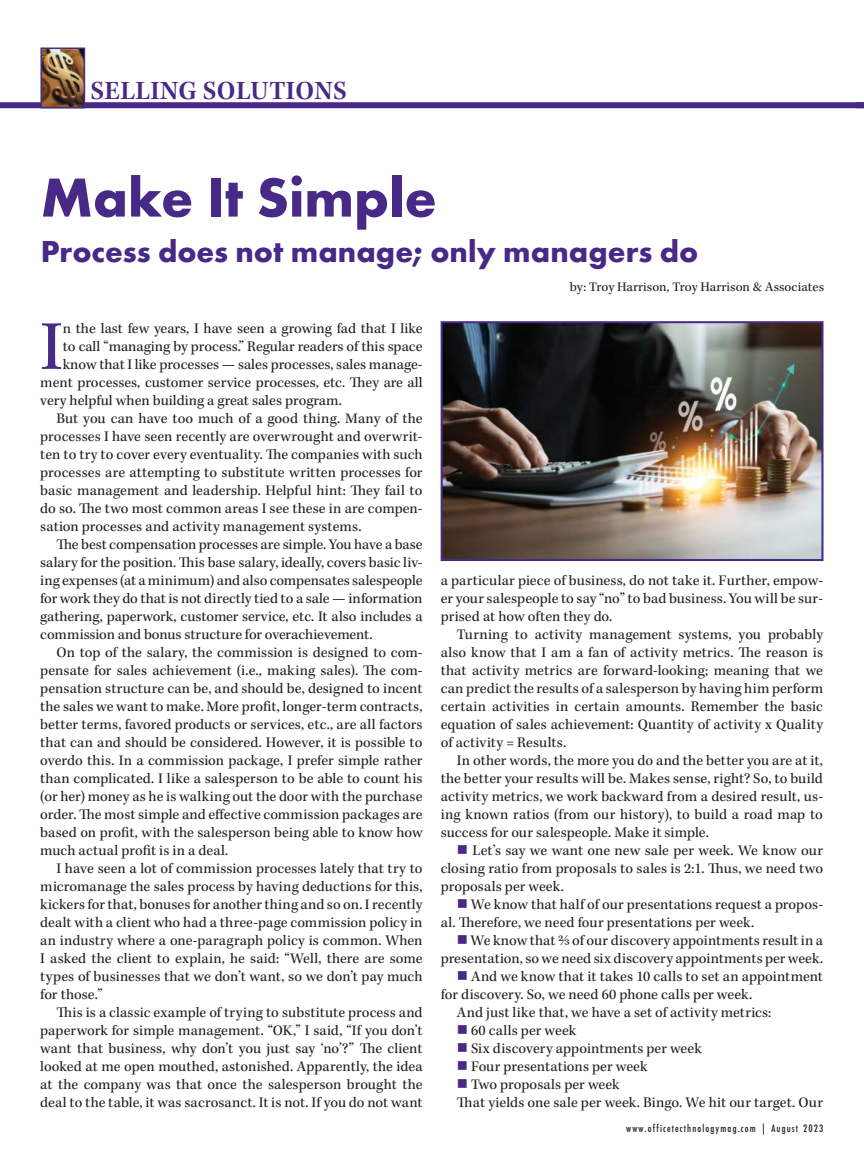
<style>
.page{position:relative;width:864px;height:1161px;background:#fff}
.page>*{position:absolute;margin:0;border:0;box-sizing:border-box;transform-origin:0 0}
.t1{font:71.85px "Kepler Std";color:#482987}
.t2{font:700 57px "Futura PT";color:#482987}
.t3{font:700 31.5px "Futura PT";color:#482987}
.t4{font:600 27px "Kepler Std";letter-spacing:.015em;color:#482987}
.t5{font:15px/18px "Kepler Std";letter-spacing:.005em;color:#221f1f;text-align:justify}
.t6{font:13.5px "Kepler Std";color:#221f1f}
.t7{font:500 11.25px "Futura PT Cond";letter-spacing:.1em;color:#221f1f}
.s1{color:#482987}
</style>
<div class="page">
<div style="left:0;top:102px;width:864px;height:6px;background:#482987"></div>
<img style="left:43px;top:51px;width:39px;height:54px">
<div style="left:40px;top:48px;width:45px;height:60px;border:2px solid #482987"></div>
<img style="left:444px;top:324px;width:377px;height:234px">
<div style="left:441px;top:321px;width:383px;height:240px;border:2px solid #482987"></div>
<h3 class="t4" style="left:91px;top:74px;width:258px">SELLING SOLUTIONS</h3>
<h2 class="t2" style="left:41px;top:175px;width:398px">Make It Simple</h2>
<h3 class="t3" style="left:41px;top:239px;width:659px">Process does not manage; only managers do</h3>
<p class="t6" style="left:570px;top:281px;width:256px">by: Troy Harrison, Troy Harrison &amp; Associates</p>
<h1 class="t1" style="left:40px;top:317px;width:24px">I</h1>
<p class="t5" style="left:63px;top:320px;width:361px">n the last few years, I have seen a growing fad that I like</p>
<p class="t5" style="left:63px;top:338px;width:361px">to call “managing by process.” Regular readers of this space</p>
<p class="t5" style="left:63px;top:356px;width:361px">know that I like processes — sales processes, sales manage-</p>
<p class="t5" style="left:40px;top:374px;width:384px">ment processes, customer service processes, etc. They are all</p>
<p class="t5" style="left:40px;top:392px;width:303px">very helpful when building a great sales program.</p>
<p class="t5" style="left:56px;top:410px;width:368px">But you can have too much of a good thing. Many of the</p>
<p class="t5" style="left:40px;top:428px;width:384px">processes I have seen recently are overwrought and overwrit-</p>
<p class="t5" style="left:40px;top:446px;width:384px">ten to try to cover every eventuality. The companies with such</p>
<p class="t5" style="left:40px;top:464px;width:384px">processes are attempting to substitute written processes for</p>
<p class="t5" style="left:40px;top:482px;width:384px">basic management and leadership. Helpful hint: They fail to</p>
<p class="t5" style="left:40px;top:500px;width:384px">do so. The two most common areas I see these in are compen-</p>
<p class="t5" style="left:40px;top:518px;width:323px">sation processes and activity management systems.</p>
<p class="t5" style="left:56px;top:536px;width:368px">The best compensation processes are simple. You have a base</p>
<p class="t5" style="left:40px;top:554px;width:384px">salary for the position. This base salary, ideally, covers basic liv-</p>
<p class="t5" style="left:40px;top:572px;width:384px">ing expenses (at a minimum) and also compensates salespeople</p>
<p class="t5" style="left:40px;top:590px;width:384px">for work they do that is not directly tied to a sale — information</p>
<p class="t5" style="left:40px;top:608px;width:384px">gathering, paperwork, customer service, etc. It also includes a</p>
<p class="t5" style="left:40px;top:626px;width:334px">commission and bonus structure for overachievement.</p>
<p class="t5" style="left:56px;top:644px;width:368px">On top of the salary, the commission is designed to com-</p>
<p class="t5" style="left:40px;top:662px;width:384px">pensate for sales achievement (i.e., making sales). The com-</p>
<p class="t5" style="left:40px;top:680px;width:384px">pensation structure can be, and should be, designed to incent</p>
<p class="t5" style="left:40px;top:698px;width:384px">the sales we want to make. More profit, longer-term contracts,</p>
<p class="t5" style="left:40px;top:716px;width:384px">better terms, favored products or services, etc., are all factors</p>
<p class="t5" style="left:40px;top:734px;width:384px">that can and should be considered. However, it is possible to</p>
<p class="t5" style="left:40px;top:752px;width:384px">overdo this. In a commission package, I prefer simple rather</p>
<p class="t5" style="left:40px;top:770px;width:384px">than complicated. I like a salesperson to be able to count his</p>
<p class="t5" style="left:40px;top:788px;width:384px">(or her) money as he is walking out the door with the purchase</p>
<p class="t5" style="left:40px;top:806px;width:384px">order. The most simple and effective commission packages are</p>
<p class="t5" style="left:40px;top:824px;width:384px">based on profit, with the salesperson being able to know how</p>
<p class="t5" style="left:40px;top:842px;width:189px">much actual profit is in a deal.</p>
<p class="t5" style="left:56px;top:860px;width:368px">I have seen a lot of commission processes lately that try to</p>
<p class="t5" style="left:40px;top:878px;width:384px">micromanage the sales process by having deductions for this,</p>
<p class="t5" style="left:40px;top:896px;width:384px">kickers for that, bonuses for another thing and so on. I recently</p>
<p class="t5" style="left:40px;top:914px;width:384px">dealt with a client who had a three-page commission policy in</p>
<p class="t5" style="left:40px;top:932px;width:384px">an industry where a one-paragraph policy is common. When</p>
<p class="t5" style="left:40px;top:950px;width:384px">I asked the client to explain, he said: “Well, there are some</p>
<p class="t5" style="left:40px;top:968px;width:384px">types of businesses that we don’t want, so we don’t pay much</p>
<p class="t5" style="left:40px;top:986px;width:64px">for those.”</p>
<p class="t5" style="left:56px;top:1004px;width:368px">This is a classic example of trying to substitute process and</p>
<p class="t5" style="left:40px;top:1022px;width:384px">paperwork for simple management. “OK,” I said, “If you don’t</p>
<p class="t5" style="left:40px;top:1040px;width:384px">want that business, why don’t you just say ‘no’?” The client</p>
<p class="t5" style="left:40px;top:1058px;width:384px">looked at me open mouthed, astonished. Apparently, the idea</p>
<p class="t5" style="left:40px;top:1076px;width:384px">at the company was that once the salesperson brought the</p>
<p class="t5" style="left:40px;top:1094px;width:384px">deal to the table, it was sacrosanct. It is not. If you do not want</p>
<p class="t5" style="left:441px;top:573px;width:384px">a particular piece of business, do not take it. Further, empow&shy;er your salespeople to say “no” to bad business. You will be sur&shy;prised at how often they do.</p>
<p class="t5" style="left:441px;top:627px;width:384px;text-indent:16px">Turning to activity management systems, you probably also know that I am a fan of activity metrics. The reason is that activity metrics are forward-looking; meaning that we can predict the results of a salesperson by having him perform certain activities in certain amounts. Remember the basic equation of sales achievement: Quantity of activity x Quality of activity = Results.</p>
<p class="t5" style="left:441px;top:753px;width:384px;text-indent:16px">In other words, the more you do and the better you are at it, the better your results will be. Makes sense, right? So, to build activity metrics, we work backward from a desired result, us&shy;ing known ratios (from our history), to build a road map to success for our salespeople. Make it simple.</p>
<p class="t5" style="left:441px;top:843px;width:384px;text-indent:16px"><span class="s1">■</span> Let’s say we want one new sale per week. We know our closing ratio from proposals to sales is 2:1. Thus, we need two proposals per week.</p>
<p class="t5" style="left:441px;top:897px;width:384px;text-indent:16px"><span class="s1">■</span> We know that half of our presentations request a propos&shy;al. Therefore, we need four presentations per week.</p>
<p class="t5" style="left:441px;top:933px;width:384px;text-align:right"><span class="s1">■</span> We know that 2/3 of our discovery appointments result in a presentation, so we need six discovery appointments per week.</p>
<p class="t5" style="left:457px;top:969px;width:368px"><span class="s1">■</span> And we know that it takes 10 calls to set an appointment</p>
<p class="t5" style="left:441px;top:987px;width:313px">for discovery. So, we need 60 phone calls per week.</p>
<p class="t5" style="left:457px;top:1005px;width:316px">And just like that, we have a set of activity metrics:</p>
<p class="t5" style="left:457px;top:1023px;width:121px"><span class="s1">■</span> 60 calls per week</p>
<p class="t5" style="left:457px;top:1041px;width:246px"><span class="s1">■</span> Six discovery appointments per week</p>
<p class="t5" style="left:457px;top:1059px;width:192px"><span class="s1">■</span> Four presentations per week</p>
<p class="t5" style="left:457px;top:1077px;width:368px"><span class="s1">■</span> Two proposals per week<br>That yields one sale per week. Bingo. We hit our target. Our</p>
<p class="t7" style="left:626px;top:1123px;width:199px">www.officetecthnologymag.com | August 2023</p>
</div>
